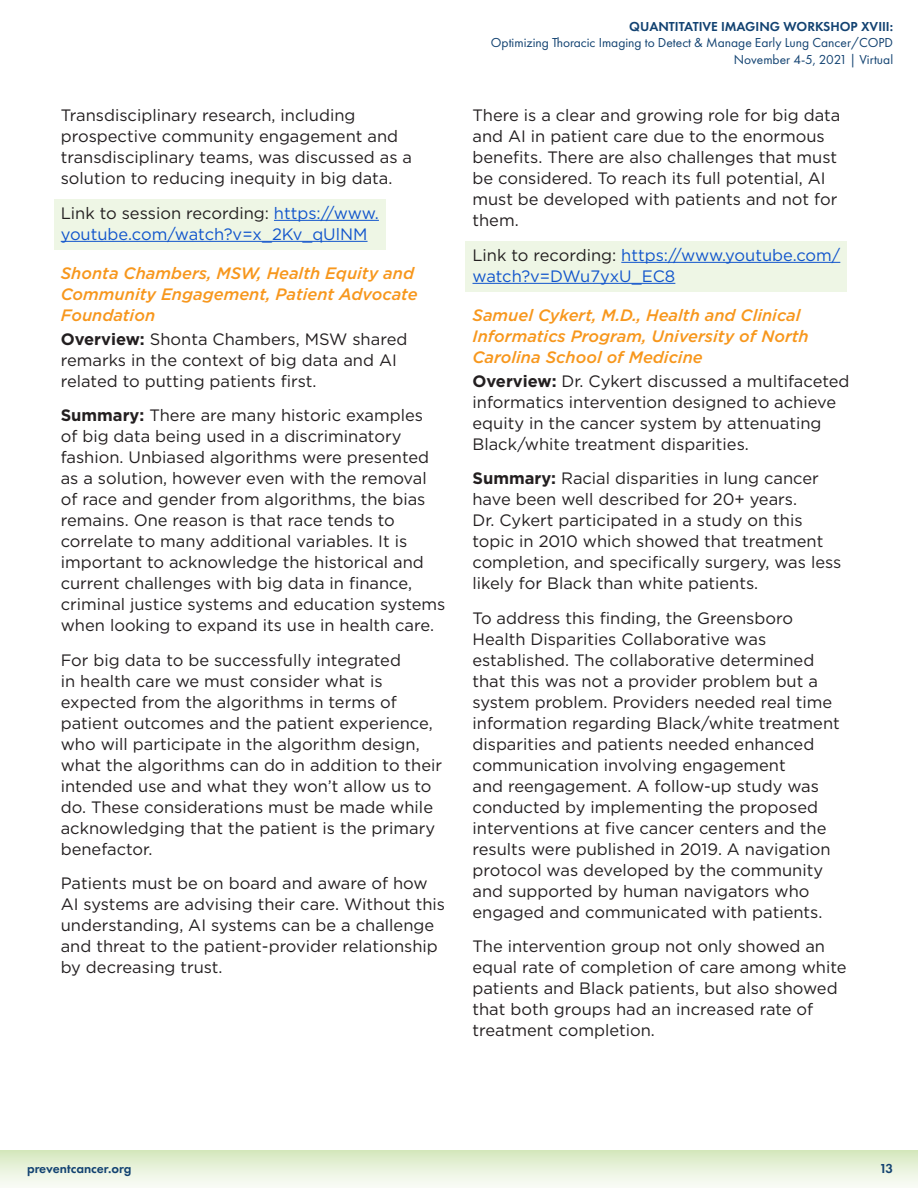
<style>
.page{position:relative;width:918px;height:1188px;background:#fff}
.page>*{position:absolute;margin:0;border:0;box-sizing:border-box;transform-origin:0 0}
.main_text{font:16.5px/21px "Gotham";color:#231f20}
.speaker{font:italic 500 16.5px/21px "Gotham";color:#f7971d}
.Link_highlight{font:16.5px/21px "Gotham";color:#15c}
.t1{font:13.5px/16.5px "Futura PT";color:#124271;text-align:right}
.t2{font:600 13.5px "Futura PT";color:#124271}
.s1{color:#231f20}
.s2{font-weight:700}
</style>
<div class="page">
<div style="left:0;top:1150px;width:918px;height:38px;background:linear-gradient(to bottom,#d6e8be,#fafcf8)"></div>
<div style="left:54px;top:199px;width:332px;height:51px;background:#eef6e5"></div>
<hr style="left:274px;top:220px;width:105px;height:1px;background:#15c">
<hr style="left:61px;top:241px;width:307px;height:1px;background:#15c">
<div style="left:466px;top:241px;width:381px;height:51px;background:#eef6e5"></div>
<hr style="left:621px;top:262px;width:219px;height:1px;background:#15c">
<hr style="left:472px;top:283px;width:203px;height:1px;background:#15c">
<p class="main_text" style="left:61px;top:105px;width:353px">Transdisciplinary research, including prospective community engagement and transdisciplinary teams, was discussed as a solution to reducing inequity in big data.</p>
<p class="Link_highlight" style="left:61px;top:202px;width:320px"><span class="s1">Link to session recording:</span> https://www. youtube.com/watch?v=x_2Kv_qUlNM</p>
<p class="speaker" style="left:61px;top:262px;width:358px">Shonta Chambers, MSW, Health Equity and<br>Community Engagement, Patient Advocate<br>Foundation</p>
<p class="main_text" style="left:61px;top:328px;width:348px"><span class="s2">Overview:</span> Shonta Chambers, MSW shared remarks in the context of big data and AI related to putting patients first.</p>
<p class="main_text" style="left:61px;top:405px;width:386px"><span class="s2">Summary:</span> There are many historic examples<br>of big data being used in a discriminatory fashion. Unbiased algorithms were presented as a solution, however even with the removal of race and gender from algorithms, the bias remains. One reason is that race tends to correlate to many additional variables. It is important to acknowledge the historical and current challenges with big data in finance, criminal justice systems and education systems when looking to expand its use in health care.</p>
<p class="main_text" style="left:61px;top:649px;width:383px">For big data to be successfully integrated<br>in health care we must consider what is expected from the algorithms in terms of patient outcomes and the patient experience, who will participate in the algorithm design, what the algorithms can do in addition to their intended use and what they won’t allow us to do. These considerations must be made while acknowledging that the patient is the primary benefactor.</p>
<p class="main_text" style="left:61px;top:873px;width:386px">Patients must be on board and aware of how AI systems are advising their care. Without this understanding, AI systems can be a challenge and threat to the patient-provider relationship by decreasing trust.</p>
<p class="t2" style="left:629px;top:18px;width:265px">QUANTITATIVE IMAGING WORKSHOP XVIII:</p>
<p class="t1" style="left:491px;top:34px;width:404px">Optimizing Thoracic Imaging to Detect &amp; Manage Early Lung Cancer/COPD<br>November 4-5, 2021 | Virtual</p>
<p class="main_text" style="left:472px;top:105px;width:369px">There is a clear and growing role for big data and AI in patient care due to the enormous benefits. There are also challenges that must be considered. To reach its full potential, AI must be developed with patients and not for them.</p>
<p class="Link_highlight" style="left:472px;top:244px;width:369px"><span class="s1">Link to recording:</span> https://www.youtube.com/ watch?v=DWu7yxU_EC8</p>
<p class="speaker" style="left:472px;top:304px;width:338px">Samuel Cykert, M.D., Health and Clinical<br>Informatics Program, University of North<br>Carolina School of Medicine</p>
<p class="main_text" style="left:472px;top:370px;width:379px"><span class="s2">Overview:</span> Dr. Cykert discussed a multifaceted informatics intervention designed to achieve equity in the cancer system by attenuating Black/white treatment disparities.</p>
<p class="main_text" style="left:472px;top:468px;width:370px"><span class="s2">Summary:</span> Racial disparities in lung cancer have been well described for 20+ years.<br>Dr. Cykert participated in a study on this topic in 2010 which showed that treatment completion, and specifically surgery, was less likely for Black than white patients.</p>
<p class="main_text" style="left:472px;top:607px;width:369px">To address this finding, the Greensboro Health Disparities Collaborative was established. The collaborative determined that this was not a provider problem but a system problem. Providers needed real time information regarding Black/white treatment disparities and patients needed enhanced communication involving engagement<br>and reengagement. A follow-up study was conducted by implementing the proposed interventions at five cancer centers and the results were published in 2019. A navigation protocol was developed by the community and supported by human navigators who engaged and communicated with patients.</p>
<p class="main_text" style="left:472px;top:936px;width:376px">The intervention group not only showed an equal rate of completion of care among white patients and Black patients, but also showed that both groups had an increased rate of treatment completion.</p>
<p class="t2" style="left:27px;top:1160px;width:106px">preventcancer.org</p>
<p class="t2" style="left:879px;top:1160px;width:15px">13</p>
</div>
